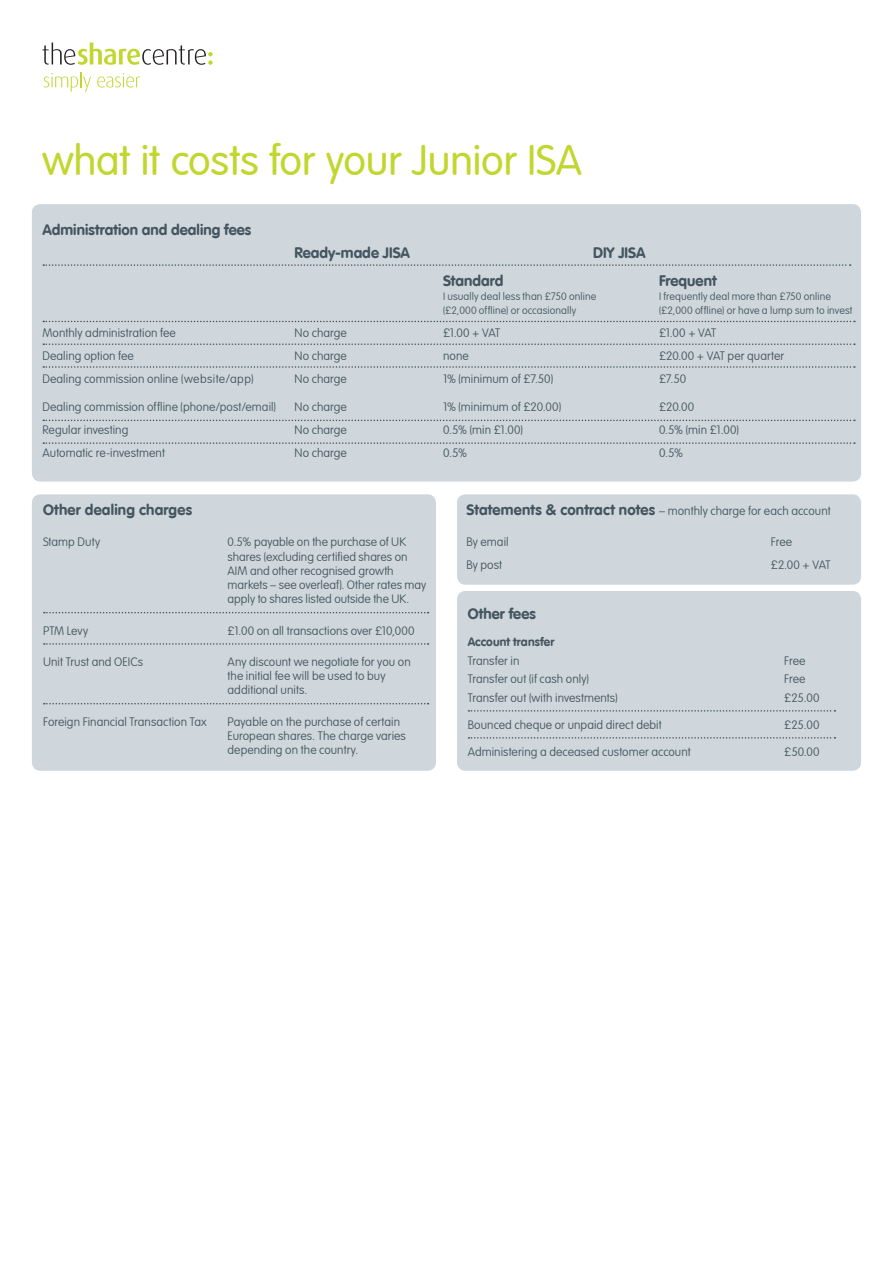
<style>
.page{position:relative;width:893px;height:1263px;background:#fff}
.page>*{position:absolute;margin:0;border:0;box-sizing:border-box;transform-origin:0 0}
.t1{font:300 42px "VAG Rounded LT";color:#c1d72f}
.Application_text{font:700 15px "VAG Rounded LT";letter-spacing:.005em;color:#45555f}
.subheads{font:700 15px "VAG Rounded LT";letter-spacing:.015em;color:#45555f}
.Application_text-2{font:100 12px/14.2px "VAG Rounded LT";letter-spacing:.005em;color:#45555f}
.subheads-2{font:100 12px "VAG Rounded LT";letter-spacing:.005em;color:#45555f}
.Application_text-3{font:700 12px "VAG Rounded LT";letter-spacing:.01em;color:#45555f}
.Application_text-4{font:100 10.5px "VAG Rounded LT";letter-spacing:.01em;color:#45555f}
.s1{font-weight:700;font-size:15px}
</style>
<div class="page">
<div style="left:32px;top:204px;width:829px;height:278px;background:#cfd7dc;border-radius:9px"></div>
<svg style="left:43px;top:264px;width:808px;height:2px"></svg>
<svg style="left:43px;top:321px;width:812px;height:1px"></svg>
<svg style="left:43px;top:343px;width:812px;height:2px"></svg>
<svg style="left:43px;top:366px;width:812px;height:2px"></svg>
<svg style="left:43px;top:420px;width:812px;height:1px"></svg>
<svg style="left:43px;top:442px;width:812px;height:2px"></svg>
<div style="left:457px;top:591px;width:404px;height:180px;background:#cfd7dc;border-radius:9px"></div>
<div style="left:32px;top:494px;width:404px;height:277px;background:#cfd7dc;border-radius:9px"></div>
<svg style="left:44px;top:612px;width:385px;height:1px"></svg>
<svg style="left:44px;top:643px;width:385px;height:2px"></svg>
<svg style="left:44px;top:703px;width:385px;height:1px"></svg>
<svg style="left:468px;top:710px;width:367px;height:2px"></svg>
<svg style="left:468px;top:737px;width:367px;height:2px"></svg>
<svg style="left:43px;top:43px;width:170px;height:22px"></svg>
<svg style="left:44px;top:72px;width:47px;height:20px"></svg>
<svg style="left:97px;top:73px;width:43px;height:15px"></svg>
<div style="left:457px;top:494px;width:404px;height:91px;background:#cfd7dc;border-radius:9px"></div>
<p class="t1" style="left:43px;top:136px;width:541px">what it costs for your Junior ISA</p>
<p class="Application_text" style="left:43px;top:221px;width:210px">Administration and dealing fees</p>
<p class="Application_text" style="left:295px;top:244px;width:117px">Ready-made JISA</p>
<p class="Application_text" style="left:593px;top:244px;width:54px">DIY JISA</p>
<p class="Application_text" style="left:443px;top:272px;width:62px">Standard</p>
<p class="Application_text" style="left:659px;top:272px;width:59px">Frequent</p>
<p class="Application_text-4" style="left:443px;top:290px;width:155px">I usually deal less than £750 online</p>
<p class="Application_text-4" style="left:659px;top:290px;width:173px">I frequently deal more than £750 online</p>
<p class="Application_text-4" style="left:443px;top:305px;width:135px">(£2,000 offline) or occasionally</p>
<p class="Application_text-4" style="left:659px;top:305px;width:195px">(£2,000 offline) or have a lump sum to invest</p>
<p class="Application_text-2" style="left:43px;top:326px;width:135px">Monthly administration fee</p>
<p class="Application_text-2" style="left:295px;top:326px;width:54px">No charge</p>
<p class="Application_text-2" style="left:443px;top:326px;width:59px">£1.00 + VAT</p>
<p class="Application_text-2" style="left:659px;top:326px;width:59px">£1.00 + VAT</p>
<p class="Application_text-2" style="left:43px;top:349px;width:93px">Dealing option fee</p>
<p class="Application_text-2" style="left:295px;top:349px;width:54px">No charge</p>
<p class="Application_text-2" style="left:443px;top:349px;width:27px">none</p>
<p class="Application_text-2" style="left:659px;top:349px;width:127px">£20.00 + VAT per quarter</p>
<p class="Application_text-2" style="left:43px;top:372px;width:213px">Dealing commission online (website/app)</p>
<p class="Application_text-2" style="left:295px;top:372px;width:54px">No charge</p>
<p class="Application_text-2" style="left:443px;top:372px;width:112px">1% (minimum of £7.50)</p>
<p class="Application_text-2" style="left:659px;top:372px;width:29px">£7.50</p>
<p class="Application_text-2" style="left:43px;top:400px;width:235px">Dealing commission offline (phone/post/email)</p>
<p class="Application_text-2" style="left:295px;top:400px;width:54px">No charge</p>
<p class="Application_text-2" style="left:443px;top:400px;width:120px">1% (minimum of £20.00)</p>
<p class="Application_text-2" style="left:659px;top:400px;width:37px">£20.00</p>
<p class="Application_text-2" style="left:43px;top:423px;width:87px">Regular investing</p>
<p class="Application_text-2" style="left:295px;top:423px;width:54px">No charge</p>
<p class="Application_text-2" style="left:443px;top:423px;width:81px">0.5% (min £1.00)</p>
<p class="Application_text-2" style="left:659px;top:423px;width:81px">0.5% (min £1.00)</p>
<p class="Application_text-2" style="left:43px;top:446px;width:124px">Automatic re-investment</p>
<p class="Application_text-2" style="left:295px;top:446px;width:54px">No charge</p>
<p class="Application_text-2" style="left:443px;top:446px;width:26px">0.5%</p>
<p class="Application_text-2" style="left:659px;top:446px;width:26px">0.5%</p>
<p class="subheads" style="left:43px;top:501px;width:151px">Other dealing charges</p>
<p class="Application_text-2" style="left:43px;top:535px;width:59px">Stamp Duty</p>
<p class="Application_text-2" style="left:228px;top:535px;width:200px">0.5% payable on the purchase of UK shares (excluding certified shares on AIM and other recognised growth markets – see overleaf). Other rates may apply to shares listed outside the UK.</p>
<p class="Application_text-2" style="left:43px;top:624px;width:47px">PTM Levy</p>
<p class="Application_text-2" style="left:228px;top:624px;width:189px">£1.00 on all transactions over £10,000</p>
<p class="Application_text-2" style="left:43px;top:655px;width:102px">Unit Trust and OEICs</p>
<p class="Application_text-2" style="left:228px;top:655px;width:185px">Any discount we negotiate for you on the initial fee will be used to buy additional units.</p>
<p class="Application_text-2" style="left:43px;top:715px;width:165px">Foreign Financial Transaction Tax</p>
<p class="Application_text-2" style="left:228px;top:715px;width:180px">Payable on the purchase of certain<br>European shares. The charge varies depending on the country.</p>
<p class="subheads-2" style="left:466px;top:504px;width:366px"><span class="s1">Statements &amp; contract notes</span> – monthly charge for each account</p>
<p class="Application_text-2" style="left:466px;top:535px;width:44px">By email</p>
<p class="Application_text-2" style="left:771px;top:535px;width:23px">Free</p>
<p class="Application_text-2" style="left:466px;top:558px;width:37px">By post</p>
<p class="Application_text-2" style="left:771px;top:558px;width:61px">£2.00 + VAT</p>
<p class="Application_text" style="left:468px;top:605px;width:70px">Other fees</p>
<p class="Application_text-3" style="left:468px;top:635px;width:88px">Account transfer</p>
<p class="Application_text-2" style="left:468px;top:654px;width:53px">Transfer in</p>
<p class="Application_text-2" style="left:784px;top:654px;width:23px">Free</p>
<p class="Application_text-2" style="left:468px;top:672px;width:123px">Transfer out (if cash only)</p>
<p class="Application_text-2" style="left:784px;top:672px;width:23px">Free</p>
<p class="Application_text-2" style="left:468px;top:691px;width:151px">Transfer out (with investments)</p>
<p class="Application_text-2" style="left:784px;top:691px;width:37px">£25.00</p>
<p class="Application_text-2" style="left:468px;top:718px;width:195px">Bounced cheque or unpaid direct debit</p>
<p class="Application_text-2" style="left:784px;top:718px;width:37px">£25.00</p>
<p class="Application_text-2" style="left:468px;top:745px;width:224px">Administering a deceased customer account</p>
<p class="Application_text-2" style="left:784px;top:745px;width:37px">£50.00</p>
</div>
